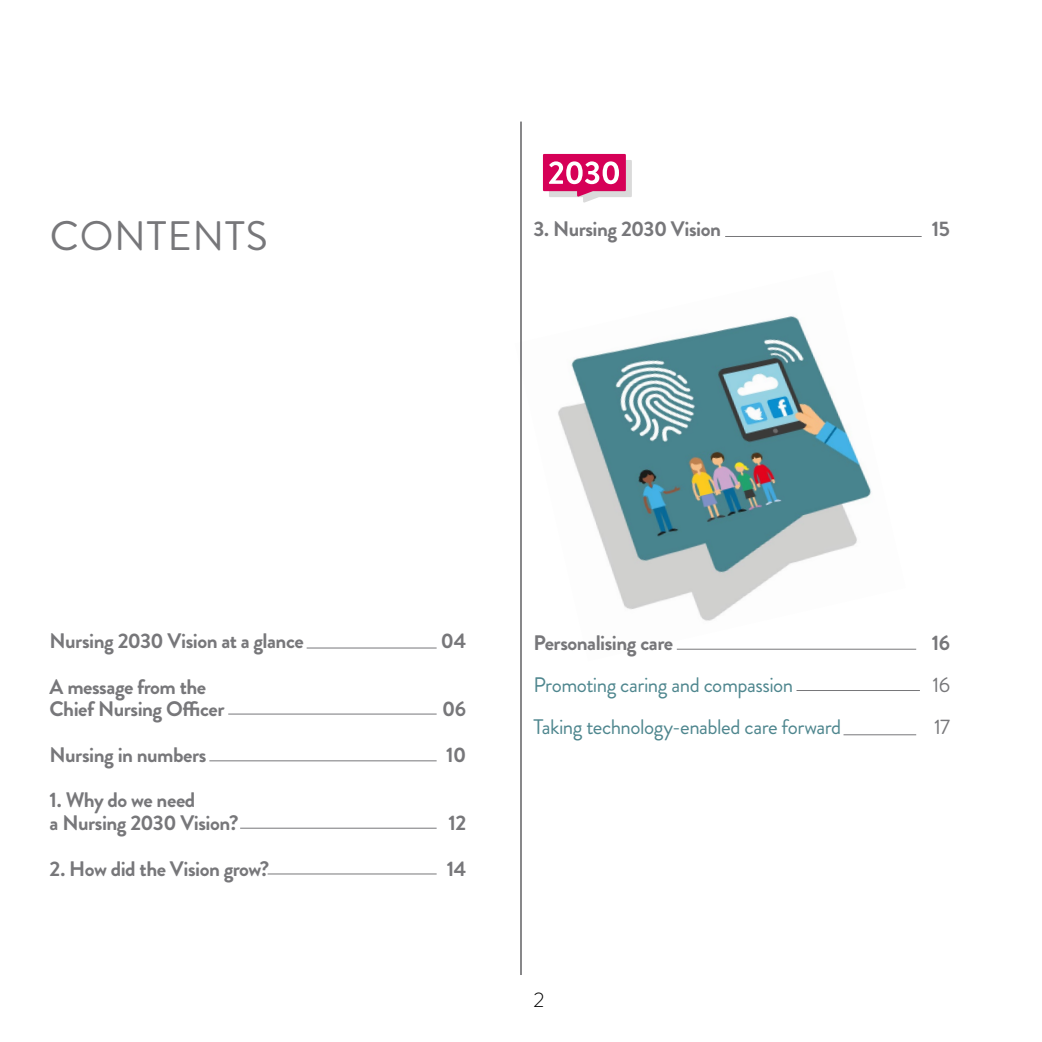
<style>
.page{position:relative;width:1042px;height:1042px;background:#fff}
.page>*{position:absolute;margin:0;border:0;box-sizing:border-box;transform-origin:0 0}
.t1{font:41.12px "Brandon Grotesque";letter-spacing:.02em;color:#77777a}
.t2{font:700 21px/22.8px "Brandon Grotesque";letter-spacing:-.025em;color:#77777a}
.t3{font:21px "Brandon Grotesque";letter-spacing:-.025em;color:#4e868e}
.t4{font:21px "Brandon Grotesque";color:#77777a}
.t5{font:300 21px "Brandon Grotesque";color:#000}
</style>
<div class="page">
<svg style="left:543px;top:154px;width:89px;height:49px"></svg>
<div style="left:570px;top:165px;width:8px;height:15px;background:#d60057;border-radius:50%"></div>
<div style="left:607px;top:165px;width:8px;height:15px;background:#d60057;border-radius:50%"></div>
<img style="left:558px;top:316px;width:348px;height:334px">
<hr style="left:307px;top:647px;width:130px;height:1px;background:#77777a">
<hr style="left:228px;top:713px;width:209px;height:1px;background:#77777a">
<hr style="left:209px;top:760px;width:228px;height:1px;background:#77777a">
<hr style="left:240px;top:828px;width:197px;height:1px;background:#77777a">
<hr style="left:268px;top:873px;width:169px;height:1px;background:#77777a">
<hr style="left:725px;top:236px;width:196px;height:1px;background:#77777a">
<hr style="left:677px;top:649px;width:239px;height:1px;background:#77777a">
<hr style="left:796px;top:690px;width:124px;height:1px;background:#77777a">
<hr style="left:843px;top:734px;width:73px;height:1px;background:#77777a">
<hr style="left:520px;top:122px;width:2px;height:853px;background:#77777a">
<h1 class="t1" style="left:50px;top:207px;width:219px">CONTENTS</h1>
<p class="t2" style="left:533px;top:217px;width:189px">3. Nursing 2030 Vision</p>
<p class="t2" style="left:932px;top:217px;width:20px">15</p>
<p class="t2" style="left:50px;top:630px;width:256px">Nursing 2030 Vision at a glance</p>
<p class="t2" style="left:441px;top:630px;width:27px">04</p>
<p class="t2" style="left:50px;top:675px;width:177px">A message from the<br>Chief Nursing Officer</p>
<p class="t2" style="left:442px;top:698px;width:25px">06</p>
<p class="t2" style="left:50px;top:743px;width:158px">Nursing in numbers</p>
<p class="t2" style="left:446px;top:743px;width:22px">10</p>
<p class="t2" style="left:50px;top:789px;width:190px">1. Why do we need<br>a Nursing 2030 Vision?</p>
<p class="t2" style="left:449px;top:812px;width:19px">12</p>
<p class="t2" style="left:50px;top:857px;width:221px">2. How did the Vision grow?</p>
<p class="t2" style="left:447px;top:857px;width:21px">14</p>
<p class="t2" style="left:533px;top:631px;width:141px">Personalising care</p>
<p class="t2" style="left:932px;top:631px;width:20px">16</p>
<p class="t3" style="left:533px;top:670px;width:261px">Promoting caring and compassion</p>
<p class="t4" style="left:932px;top:670px;width:19px">16</p>
<p class="t3" style="left:533px;top:712px;width:309px">Taking technology-enabled care forward</p>
<p class="t4" style="left:934px;top:712px;width:18px">17</p>
<p class="t5" style="left:533px;top:985px;width:13px">2</p>
</div>
